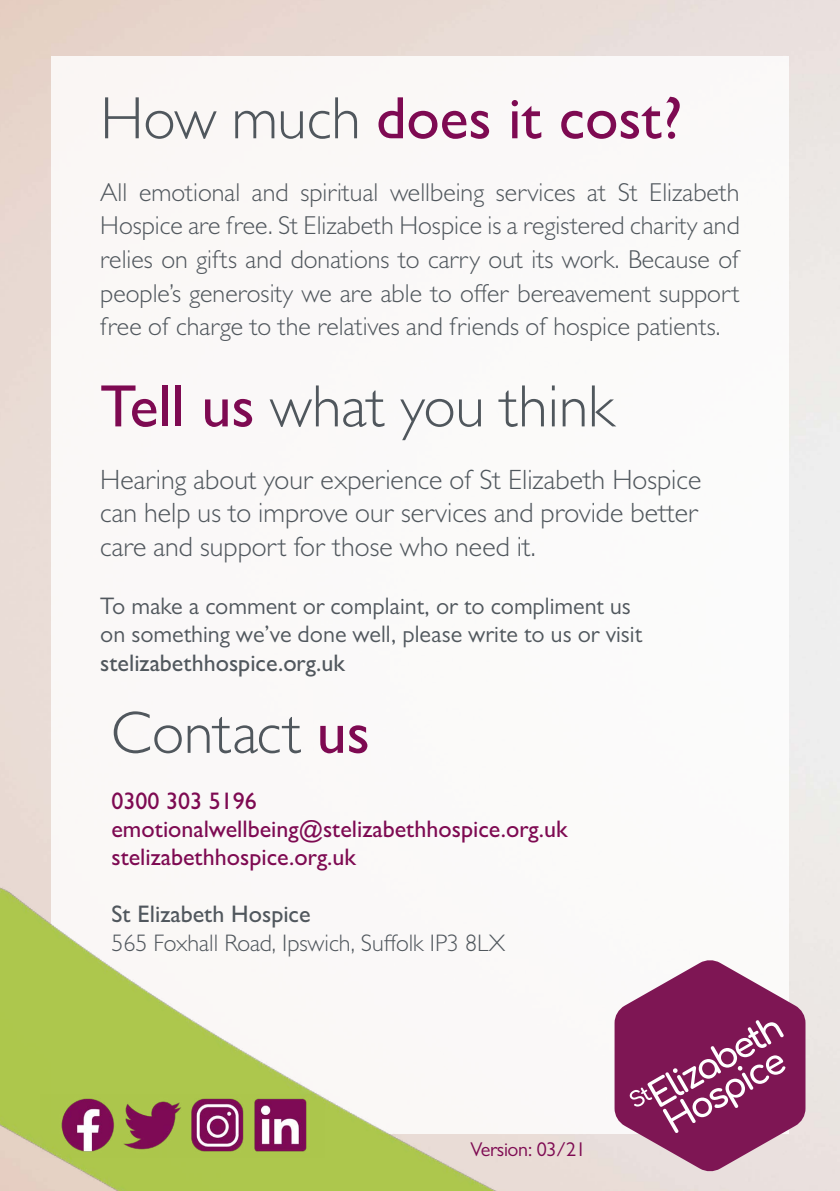
<style>
.page{position:relative;width:840px;height:1191px;background:#fff}
.page>*{position:absolute;margin:0;border:0;box-sizing:border-box;transform-origin:0 0}
.t1{font:300 60px "Gill Sans MT Std";color:#50575d}
.t2{font:500 60px "Gill Sans MT Std";color:#7e0a52}
.t3{font:300 28px/33.6px "Gill Sans MT Std";color:#50575d;text-align:justify}
.t4{font:300 26px/33.6px "Gill Sans MT Std";color:#50575d;text-align:justify}
.t5{font:24px/28.8px "Gill Sans MT Std";color:#50575d}
.t6{font:500 24px/28px "Gill Sans MT Std";color:#7e0a52}
.t7{font:500 24px "Gill Sans MT Std";color:#50575d}
.t8{font:300 24px "Gill Sans MT Std";color:#50575d}
.t9{font:20px "Gill Sans MT Std";letter-spacing:-.02em;color:#7e0a52}
.s1{font-weight:300;color:#50575d}
.s2{font-weight:500;color:#7e0a52}
</style>
<div class="page">
<div style="left:51px;top:57px;width:737px;height:1077px;background:#faf9f8"></div>
<svg style="left:642px;top:960px;width:163px;height:211px;background:#a8658b"></svg>
<svg style="left:642px;top:1020px;width:143px;height:113px;background:#933c70"></svg>
<img style="left:0;top:662px;width:642px;height:529px">
<img style="left:40px;top:1094px;width:284px;height:63px">
<h1 class="t2" style="left:100px;top:82px;width:583px"><span class="s1">How much</span> does it cost?</h1>
<p class="t4" style="left:100px;top:175px;width:640px">All emotional and spiritual wellbeing services at St Elizabeth Hospice are free. St Elizabeth Hospice is a registered charity and relies on gifts and donations to carry out its work. Because of people’s generosity we are able to offer bereavement support free of charge to the relatives and friends of hospice patients.</p>
<h1 class="t1" style="left:100px;top:370px;width:515px"><span class="s2">Tell us</span> what you think</h1>
<p class="t3" style="left:100px;top:462px;width:602px">Hearing about your experience of St Elizabeth Hospice can help us to improve our services and provide better care and support for those who need it.</p>
<p class="t5" style="left:100px;top:591px;width:543px">To make a comment or complaint, or to compliment us on something we’ve done well, please write to us or visit</p>
<p class="t7" style="left:100px;top:649px;width:246px">stelizabethhospice.org.uk</p>
<h1 class="t1" style="left:111px;top:696px;width:260px">Contact <span class="s2">us</span></h1>
<p class="t6" style="left:111px;top:786px;width:457px">0300 303 5196 emotionalwellbeing@stelizabethhospice.org.uk stelizabethhospice.org.uk</p>
<p class="t7" style="left:111px;top:899px;width:200px">St Elizabeth Hospice</p>
<p class="t8" style="left:111px;top:928px;width:395px">565 Foxhall Road, Ipswich, Suffolk IP3 8LX</p>
<p class="t9" style="left:470px;top:1137px;width:117px">Version: 03/21</p>
</div>
